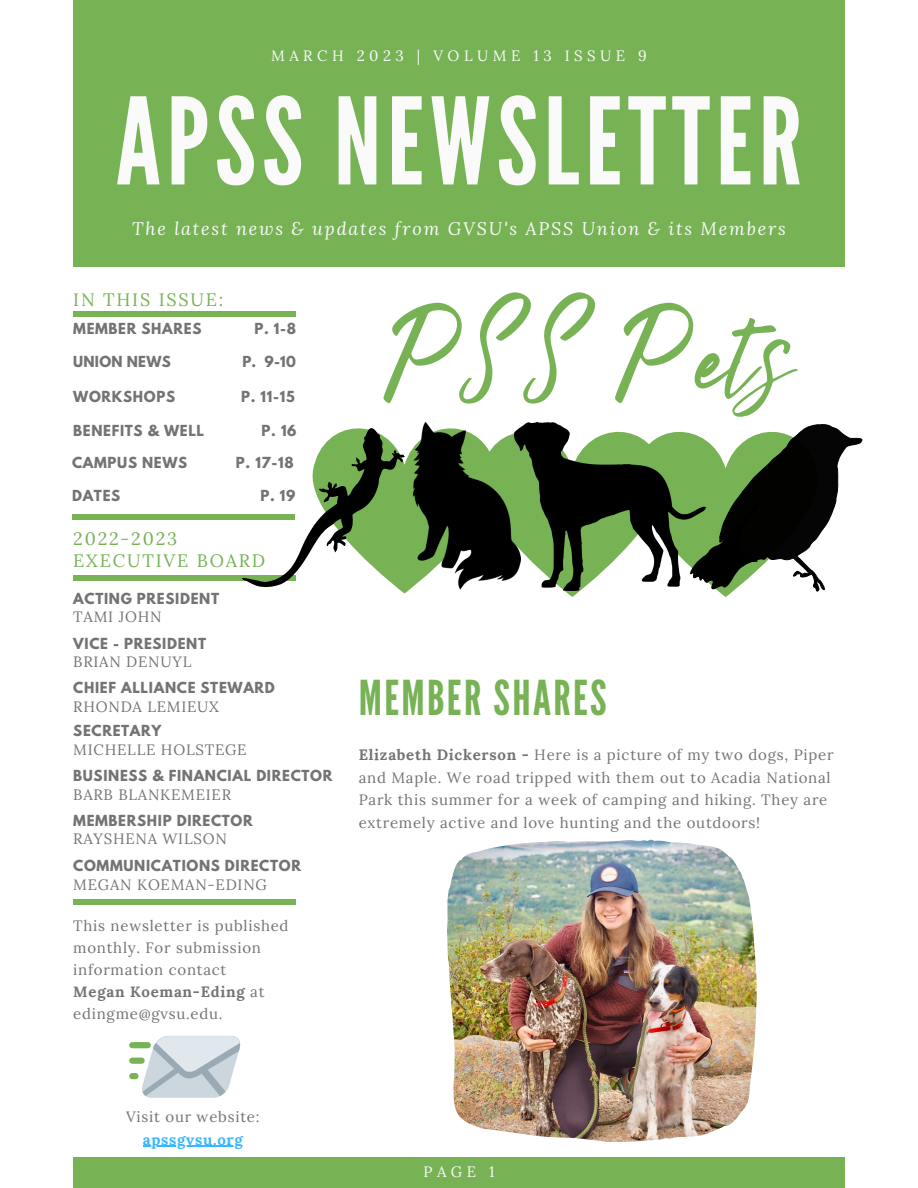
<style>
.page{position:relative;width:918px;height:1188px;background:#fff}
.page>*{position:absolute;margin:0;border:0;box-sizing:border-box;transform-origin:0 0}
.t1{font:120px "League Gothic";letter-spacing:.05em;color:#fafafa}
.t2{font:114.15px "Bright Sunshine";color:#77b255}
.t3{font:48px "League Gothic";letter-spacing:.05em;color:#77b255}
.t4{font:italic 18px "Lora";letter-spacing:.1em;color:#fafafa}
.t5{font:18px/21.3px "Lora";letter-spacing:.1em;color:#77b255}
.t6{font:15px/22.2px "Lora";letter-spacing:.05em;color:#737373}
.t7{font:15px "Lora";letter-spacing:.3em;color:#fafafa}
.t8{font:700 15px "Lora";letter-spacing:.05em;color:#38b6ff}
.t9{font:700 13.5px "League Spartan";letter-spacing:.05em;color:#737373}
.t10{font:700 13.5px "League Spartan";letter-spacing:.02em;color:#737373}
.s1{font-weight:700}
</style>
<div class="page">
<div style="left:73px;top:1157px;width:772px;height:31px;background:#77b255"></div>
<div style="left:73px;top:0;width:772px;height:267px;background:#77b255"></div>
<div style="left:74px;top:311px;width:222px;height:5px;background:#77b255"></div>
<div style="left:72px;top:515px;width:223px;height:5px;background:#77b255"></div>
<div style="left:74px;top:575px;width:222px;height:6px;background:#77b255"></div>
<div style="left:74px;top:899px;width:222px;height:6px;background:#77b255"></div>
<svg style="left:129px;top:1036px;width:112px;height:62px"></svg>
<img style="left:447px;top:840px;width:309px;height:302px">
<svg style="left:222px;top:422px;width:640px;height:175px"></svg>
<hr style="left:143px;top:1146px;width:101px;height:1px;background:#38b6ff">
<p class="t7" style="left:271px;top:46px;width:377px">MARCH 2023 | VOLUME 13 ISSUE 9</p>
<h1 class="t1" style="left:116px;top:72px;width:688px">APSS NEWSLETTER</h1>
<p class="t4" style="left:132px;top:216px;width:655px">The latest news &amp; updates from GVSU's APSS Union &amp; its Members</p>
<p class="t5" style="left:73px;top:289px;width:152px">IN THIS ISSUE:</p>
<p class="t9" style="left:73px;top:322px;width:130px">MEMBER SHARES</p>
<p class="t9" style="left:254px;top:322px;width:43px">P. 1-8</p>
<p class="t10" style="left:73px;top:355px;width:99px">UNION NEWS</p>
<p class="t9" style="left:242px;top:355px;width:55px">P. 9-10</p>
<p class="t9" style="left:73px;top:390px;width:103px">WORKSHOPS</p>
<p class="t9" style="left:241px;top:390px;width:55px">P. 11-15</p>
<p class="t9" style="left:73px;top:424px;width:133px">BENEFITS &amp; WELL</p>
<p class="t9" style="left:262px;top:424px;width:36px">P. 16</p>
<p class="t9" style="left:72px;top:456px;width:117px">CAMPUS NEWS</p>
<p class="t9" style="left:236px;top:456px;width:59px">P. 17-18</p>
<p class="t9" style="left:72px;top:489px;width:50px">DATES</p>
<p class="t9" style="left:260px;top:489px;width:36px">P. 19</p>
<p class="t5" style="left:73px;top:528px;width:194px">2022-2023<br>EXECUTIVE BOARD</p>
<p class="t9" style="left:73px;top:592px;width:147px">ACTING PRESIDENT</p>
<p class="t9" style="left:73px;top:637px;width:134px">VICE - PRESIDENT</p>
<p class="t6" style="left:73px;top:606px;width:90px">TAMI JOHN</p>
<p class="t6" style="left:73px;top:651px;width:120px">BRIAN DENUYL</p>
<p class="t6" style="left:73px;top:695px;width:147px">RHONDA LEMIEUX</p>
<p class="t6" style="left:73px;top:738px;width:175px">MICHELLE HOLSTEGE</p>
<p class="t6" style="left:73px;top:783px;width:159px">BARB BLANKEMEIER</p>
<p class="t6" style="left:73px;top:828px;width:155px">RAYSHENA WILSON</p>
<p class="t6" style="left:73px;top:873px;width:195px">MEGAN KOEMAN-EDING</p>
<p class="t9" style="left:73px;top:681px;width:203px">CHIEF ALLIANCE STEWARD</p>
<p class="t9" style="left:73px;top:724px;width:90px">SECRETARY</p>
<p class="t9" style="left:73px;top:769px;width:261px">BUSINESS &amp; FINANCIAL DIRECTOR</p>
<p class="t9" style="left:73px;top:813px;width:181px">MEMBERSHIP DIRECTOR</p>
<p class="t9" style="left:73px;top:859px;width:229px">COMMUNICATIONS DIRECTOR</p>
<p class="t6" style="left:73px;top:914px;width:217px">This newsletter is published monthly. For submission information contact<br><span class="s1">Megan Koeman-Eding</span> at edingme@gvsu.edu.</p>
<h2 class="t2" style="left:387px;top:264px;width:401px">PSS Pets</h2>
<h3 class="t3" style="left:359px;top:670px;width:250px">MEMBER SHARES</h3>
<p class="t6" style="left:359px;top:743px;width:476px"><span class="s1">Elizabeth Dickerson -</span> Here is a picture of my two dogs, Piper and Maple. We road tripped with them out to Acadia National Park this summer for a week of camping and hiking. They are extremely active and love hunting and the outdoors!</p>
<p class="t6" style="left:126px;top:1106px;width:135px">Visit our website:</p>
<p class="t8" style="left:143px;top:1129px;width:102px">apssgvsu.org</p>
<p class="t7" style="left:423px;top:1162px;width:73px">PAGE 1</p>
</div>
